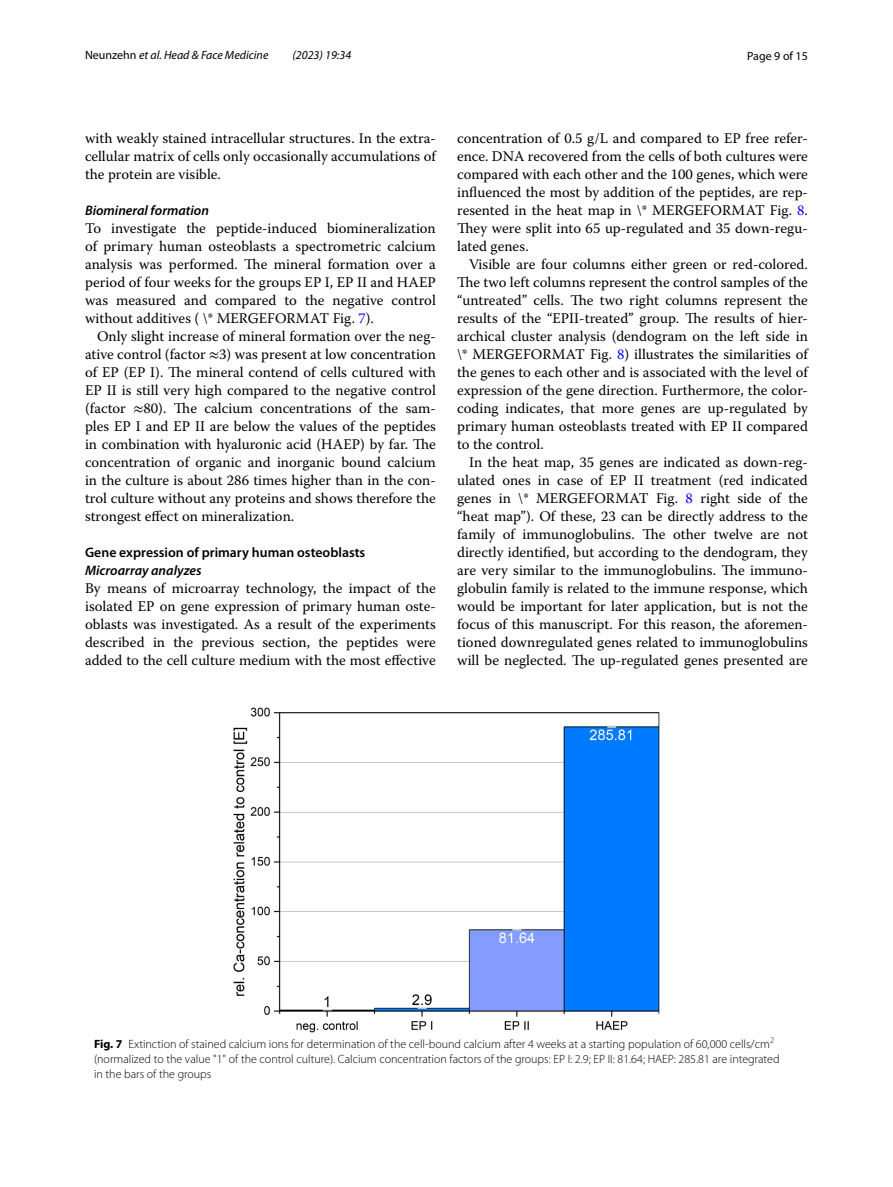
<style>
.page{position:relative;width:893px;height:1187px;background:#fff}
.page>*{position:absolute;margin:0;border:0;box-sizing:border-box;transform-origin:0 0}
.t1{font:14.7px/18px "Warnock Pro";color:#000;text-align:justify}
.t2{font:600 13.8px "Myriad Pro";color:#000}
.t3{font:italic 600 13.8px "Myriad Pro";color:#000}
.t4{font:300 12px/15px "Myriad Pro";color:#000}
.t5{font:italic 12px "Myriad Pro";color:#000}
.t6{font:12px "Myriad Pro";color:#000}
.s1{font-style:normal}
.s2{color:#00f}
.s3{font-family:"STIX"}
.s4{font-weight:700}
</style>
<div class="page">
<img style="left:234px;top:707px;width:425px;height:325px">
<p class="t5" style="left:85px;top:48px;width:185px"><span class="s1">Neunzehn</span> et al. Head &amp; Face Medicine</p>
<p class="t5" style="left:293px;top:48px;width:60px">(2023) 19:34</p>
<p class="t6" style="left:747px;top:48px;width:62px">Page 9 of 15</p>
<p class="t1" style="left:85px;top:128px;width:352px">with weakly stained intracellular structures. In the extra&shy;cellular matrix of cells only occasionally accumulations of the protein are visible.</p>
<p class="t3" style="left:85px;top:201px;width:125px">Biomineral formation</p>
<p class="t1" style="left:85px;top:218px;width:352px">To investigate the peptide-induced biomineralization of primary human osteoblasts a spectrometric calcium analysis was performed. The mineral formation over a period of four weeks for the groups EP I, EP II and HAEP was measured and compared to the negative control without additives ( \* MERGEFORMAT Fig. <span class="s2">7</span>).</p>
<p class="t1" style="left:85px;top:326px;width:352px;text-indent:12px">Only slight increase of mineral formation over the neg&shy;ative control (factor <span class="s3">≈</span>3) was present at low concentration of EP (EP I). The mineral contend of cells cultured with EP II is still very high compared to the negative control (factor <span class="s3">≈</span>80). The calcium concentrations of the sam&shy;ples EP I and EP II are below the values of the peptides in combination with hyaluronic acid (HAEP) by far. The concentration of organic and inorganic bound calcium in the culture is about 286 times higher than in the con&shy;trol culture without any proteins and shows therefore the strongest effect on mineralization.</p>
<p class="t2" style="left:85px;top:543px;width:282px">Gene expression of primary human osteoblasts</p>
<p class="t3" style="left:85px;top:561px;width:118px">Microarray analyzes</p>
<p class="t1" style="left:85px;top:578px;width:352px">By means of microarray technology, the impact of the isolated EP on gene expression of primary human oste&shy;oblasts was investigated. As a result of the experiments described in the previous section, the peptides were added to the cell culture medium with the most effective</p>
<p class="t1" style="left:457px;top:128px;width:352px">concentration of 0.5 g/L and compared to EP free refer&shy;ence. DNA recovered from the cells of both cultures were compared with each other and the 100 genes, which were influenced the most by addition of the peptides, are rep&shy;resented in the heat map in \* MERGEFORMAT Fig. <span class="s2">8</span>.<br>They were split into 65 up-regulated and 35 down-regu&shy;lated genes.</p>
<p class="t1" style="left:457px;top:254px;width:352px;text-indent:12px">Visible are four columns either green or red-colored.<br>The two left columns represent the control samples of the “untreated” cells. The two right columns represent the results of the “EPII-treated” group. The results of hier&shy;archical cluster analysis (dendogram on the left side in \* MERGEFORMAT Fig. <span class="s2">8</span>) illustrates the similarities of the genes to each other and is associated with the level of expression of the gene direction. Furthermore, the color&shy;coding indicates, that more genes are up-regulated by primary human osteoblasts treated with EP II compared to the control.</p>
<p class="t1" style="left:457px;top:452px;width:352px;text-indent:12px">In the heat map, 35 genes are indicated as down-reg&shy;ulated ones in case of EP II treatment (red indicated genes in \* MERGEFORMAT Fig. <span class="s2">8</span> right side of the “heat map”). Of these, 23 can be directly address to the family of immunoglobulins. The other twelve are not directly identified, but according to the dendogram, they are very similar to the immunoglobulins. The immuno&shy;globulin family is related to the immune response, which would be important for later application, but is not the focus of this manuscript. For this reason, the aforemen&shy;tioned downregulated genes related to immunoglobulins will be neglected. The up-regulated genes presented are</p>
<p class="t4" style="left:94px;top:1036px;width:687px"><span class="s4">Fig. 7</span> Extinction of stained calcium ions for determination of the cell-bound calcium after 4 weeks at a starting population of 60,000 cells/cm<sup>2 </sup>(normalized to the value "1" of the control culture). Calcium concentration factors of the groups: EP I: 2.9; EP II: 81.64; HAEP: 285.81 are integrated in the bars of the groups</p>
</div>
